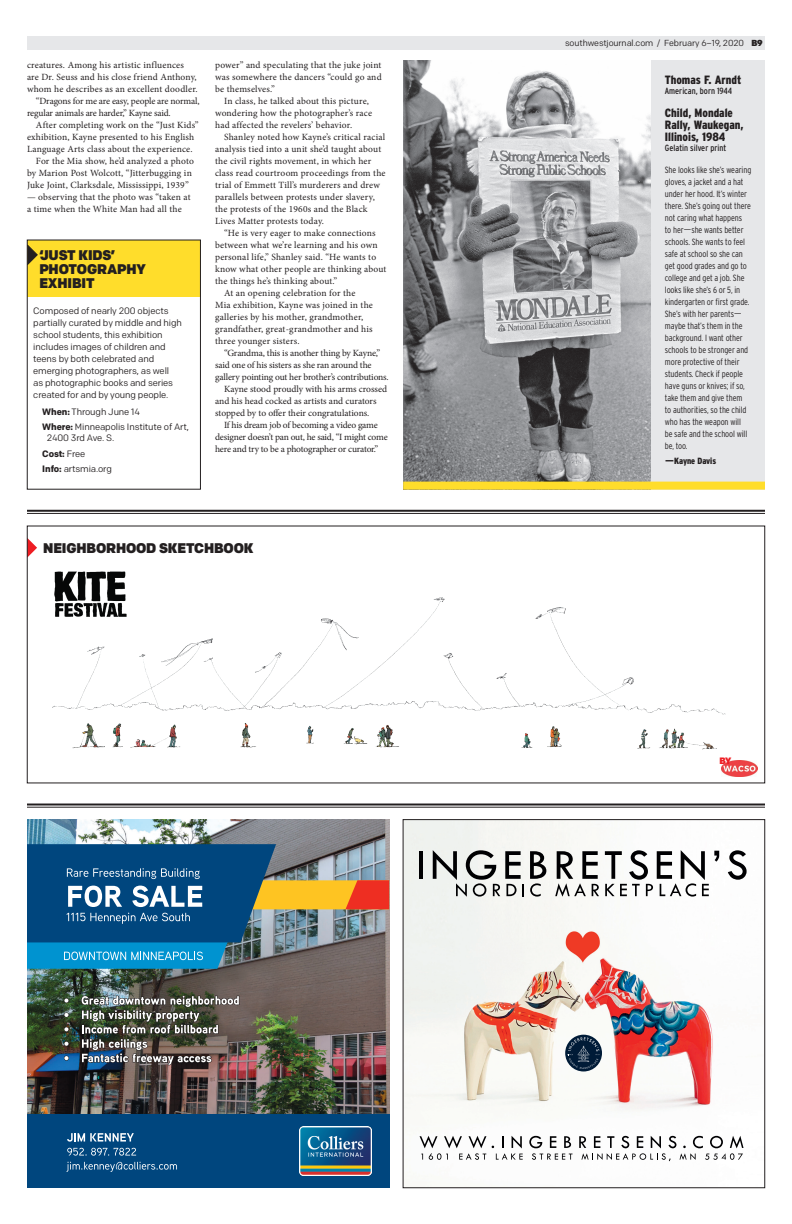
<style>
.page{position:relative;width:792px;height:1224px;background:#fff}
.page>*{position:absolute;margin:0;border:0;box-sizing:border-box;transform-origin:0 0}
.t1{font:900 14px/14px "Colfax";letter-spacing:-.01em;color:#231f20}
.t2{font:900 condensed 12px/12px "Interstate";color:#231f20}
.t3{font:9.5px/12px "Minion Pro";letter-spacing:.015em;color:#231f20}
.t4{font:9.5px "Minion Pro";letter-spacing:-.02em;color:#231f20}
.t5{font:9.5px "Minion Pro";letter-spacing:-.005em;color:#231f20}
.t6{font:9.5px "Minion Pro";letter-spacing:-.015em;color:#231f20}
.t7{font:9.5px "Minion Pro";letter-spacing:-.025em;color:#231f20}
.t8{font:9.2px/12px "Colfax";letter-spacing:-.01em;color:#231f20}
.t9{font:900 9.2px "Colfax";color:#ee1d23}
.t10{font:300 condensed 9px/12px "Interstate";letter-spacing:-.01em;color:#231f20}
.t11{font:condensed 9px "Interstate";color:#231f20}
.t12{font:900 condensed 9px "Interstate";letter-spacing:-.01em;color:#231f20;scale:2 1}
.t13{font:8.8px "Colfax";letter-spacing:-.01em;color:#231f20}
.s1{font-weight:700}
.s2{font-weight:900}
</style>
<div class="page">
<div style="left:27px;top:36px;width:738px;height:13px;background:#e6e7e9"></div>
<div style="left:27px;top:240px;width:174px;height:57px;background:#ffdd2b"></div>
<hr style="left:27px;top:804px;width:738px;height:2px;background:#231f20">
<hr style="left:27px;top:807px;width:738px;height:1px;background:#231f20">
<hr style="left:27px;top:510px;width:738px;height:2px;background:#231f20">
<hr style="left:27px;top:513px;width:738px;height:1px;background:#231f20">
<div style="left:27px;top:240px;width:174px;height:249px;border:1px solid #231f20"></div>
<svg style="left:27px;top:244px;width:11px;height:21px"></svg>
<img style="left:403px;top:60px;width:248px;height:422px">
<div style="left:651px;top:60px;width:114px;height:430px;background:#e6e7e9"></div>
<svg style="left:29px;top:539px;width:8px;height:17px"></svg>
<img style="left:52px;top:571px;width:674px;height:179px">
<img style="left:722px;top:761px;width:36px;height:15px">
<div style="left:403px;top:482px;width:362px;height:8px;background:#ffdd2b"></div>
<img style="left:27px;top:819px;width:362px;height:296px">
<div style="left:27px;top:1115px;width:362px;height:73px;background:#00467e"></div>
<svg style="left:67px;top:1133px;width:67px;height:9px"></svg>
<svg style="left:67px;top:1148px;width:69px;height:8px"></svg>
<svg style="left:66px;top:1162px;width:111px;height:10px"></svg>
<img style="left:299px;top:1127px;width:73px;height:49px">
<svg style="left:27px;top:844px;width:362px;height:125px;background:#467088"></svg>
<svg style="left:64px;top:998px;width:5px;height:5px"></svg>
<svg style="left:64px;top:1013px;width:5px;height:4px"></svg>
<svg style="left:64px;top:1027px;width:5px;height:5px"></svg>
<svg style="left:64px;top:1041px;width:5px;height:5px"></svg>
<svg style="left:64px;top:1056px;width:5px;height:4px"></svg>
<img style="left:81px;top:996px;width:159px;height:69px">
<img style="left:405px;top:821px;width:323px;height:341px">
<svg style="left:420px;top:1136px;width:66px;height:24px"></svg>
<svg style="left:492px;top:1136px;width:31px;height:24px"></svg>
<svg style="left:529px;top:1136px;width:44px;height:24px"></svg>
<svg style="left:579px;top:1136px;width:165px;height:25px"></svg>
<div style="left:565px;top:1035px;width:37px;height:36px;background:#001b37;border-radius:50%"></div>
<svg style="left:567px;top:1037px;width:33px;height:32px"></svg>
<hr style="left:419px;top:851px;width:4px;height:28px;background:#000002">
<svg style="left:728px;top:850px;width:19px;height:30px"></svg>
<svg style="left:433px;top:850px;width:91px;height:47px"></svg>
<svg style="left:530px;top:851px;width:16px;height:46px"></svg>
<svg style="left:555px;top:851px;width:44px;height:46px"></svg>
<svg style="left:605px;top:850px;width:114px;height:47px"></svg>
<div style="left:403px;top:819px;width:362px;height:369px;border:1px solid #231f20"></div>
<p class="t3" style="left:27px;top:59px;width:159px">creatures. Among his artistic influences</p>
<p class="t3" style="left:27px;top:71px;width:171px">are Dr. Seuss and his close friend Anthony,</p>
<p class="t3" style="left:27px;top:83px;width:172px">whom he describes as an excellent doodler.</p>
<p class="t4" style="left:36px;top:95px;width:165px">“Dragons for me are easy, people are normal,</p>
<p class="t4" style="left:27px;top:107px;width:145px">regular animals are harder,” Kayne said.</p>
<p class="t3" style="left:36px;top:119px;width:164px">After completing work on the “Just Kids”</p>
<p class="t3" style="left:27px;top:131px;width:169px">exhibition, Kayne presented to his English</p>
<p class="t3" style="left:27px;top:143px;width:167px">Language Arts class about the experience.</p>
<p class="t3" style="left:36px;top:155px;width:159px">For the Mia show, he’d analyzed a photo</p>
<p class="t3" style="left:27px;top:167px;width:166px">by Marion Post Wolcott, “Jitterbugging in</p>
<p class="t3" style="left:27px;top:179px;width:163px">Juke Joint, Clarksdale, Mississippi, 1939”</p>
<p class="t3" style="left:27px;top:191px;width:165px">— observing that the photo was “taken at a time when the White Man had all the</p>
<h1 class="t1" style="left:39px;top:248px;width:108px">‘JUST KIDS’<br>PHOTOGRAPHY<br>EXHIBIT</h1>
<p class="t8" style="left:33px;top:305px;width:150px">Composed of nearly 200 objects partially curated by middle and high school students, this exhibition includes images of children and teens by both celebrated and emerging photographers, as well<br>as photographic books and series created for and by young people.</p>
<p class="t8" style="left:42px;top:404px;width:148px;line-height:15.5px"><span class="s1">When:</span> Through June 14<br><span class="s1">Where:</span> Minneapolis Institute of Art,</p>
<p class="t8" style="left:42px;top:430px;width:74px;line-height:15.5px;text-indent:4px">2400 3rd Ave. S.<br><span class="s1">Cost:</span> Free<br><span class="s1">Info:</span> artsmia.org</p>
<p class="t3" style="left:215px;top:59px;width:168px;text-align:justify">power” and speculating that the juke joint was somewhere the dancers “could go and be themselves.”</p>
<p class="t3" style="left:215px;top:95px;width:159px;text-indent:9px">In class, he talked about this picture, wondering how the photographer’s race had affected the revelers’ behavior.</p>
<p class="t3" style="left:215px;top:131px;width:172px;text-indent:9px">Shanley noted how Kayne’s critical racial analysis tied into a unit she’d taught about the civil rights movement, in which her class read courtroom proceedings from the trial of Emmett Till’s murderers and drew parallels between protests under slavery, the protests of the 1960s and the Black Lives Matter protests today.</p>
<p class="t3" style="left:224px;top:227px;width:153px">“He is very eager to make connections</p>
<p class="t3" style="left:215px;top:239px;width:164px">between what we’re learning and his own</p>
<p class="t3" style="left:215px;top:251px;width:163px">personal life,” Shanley said. “He wants to</p>
<p class="t3" style="left:215px;top:263px;width:173px">know what other people are thinking about</p>
<p class="t3" style="left:215px;top:275px;width:124px">the things he’s thinking about.”</p>
<p class="t3" style="left:224px;top:287px;width:133px">At an opening celebration for the</p>
<p class="t3" style="left:215px;top:299px;width:159px">Mia exhibition, Kayne was joined in the</p>
<p class="t3" style="left:215px;top:311px;width:150px">galleries by his mother, grandmother,</p>
<p class="t3" style="left:215px;top:323px;width:159px">grandfather, great-grandmother and his</p>
<p class="t3" style="left:215px;top:335px;width:86px">three younger sisters.</p>
<p class="t4" style="left:224px;top:347px;width:158px">“Grandma, this is another thing by Kayne,”</p>
<p class="t4" style="left:215px;top:359px;width:158px">said one of his sisters as she ran around the</p>
<p class="t6" style="left:215px;top:371px;width:175px">gallery pointing out her brother’s contributions.</p>
<p class="t5" style="left:224px;top:383px;width:165px">Kayne stood proudly with his arms crossed</p>
<p class="t5" style="left:215px;top:395px;width:163px">and his head cocked as artists and curators</p>
<p class="t5" style="left:215px;top:407px;width:156px">stopped by to offer their congratulations.</p>
<p class="t4" style="left:224px;top:419px;width:155px">If his dream job of becoming a video game</p>
<p class="t4" style="left:215px;top:431px;width:174px">designer doesn’t pan out, he said, “I might come</p>
<p class="t7" style="left:215px;top:443px;width:165px">here and try to be a photographer or curator.”</p>
<h1 class="t1" style="left:43px;top:541px;width:212px">NEIGHBORHOOD SKETCHBOOK</h1>
<p class="t13" style="left:565px;top:37px;width:199px">southwestjournal.com / February 6–19, 2020 <span class="s2">B9</span></p>
<p class="t2" style="left:665px;top:73px;width:78px">Thomas F. Arndt</p>
<p class="t11" style="left:665px;top:86px;width:69px">American, born 1944</p>
<p class="t2" style="left:665px;top:106px;width:80px">Child, Mondale<br>Rally, Waukegan,<br>Illinois, 1984</p>
<p class="t11" style="left:665px;top:143px;width:63px">Gelatin silver print</p>
<p class="t10" style="left:665px;top:164px;width:88px">She looks like she’s wearing gloves, a jacket and a hat under her hood. It’s winter there. She’s going out there not caring what happens<br>to her—she wants better schools. She wants to feel safe at school so she can get good grades and go to college and get a job. She looks like she’s 6 or 5, in kindergarten or first grade.<br>She’s with her parents— maybe that’s them in the background. I want other schools to be stronger and more protective of their students. Check if people have guns or knives; if so, take them and give them<br>to authorities, so the child who has the weapon will<br>be safe and the school will be, too.</p>
<p class="t12" style="left:665px;top:456px;width:27px">—Kayne Davis</p>
<p class="t9" style="left:720px;top:755px;width:13px">BY</p>
</div>
